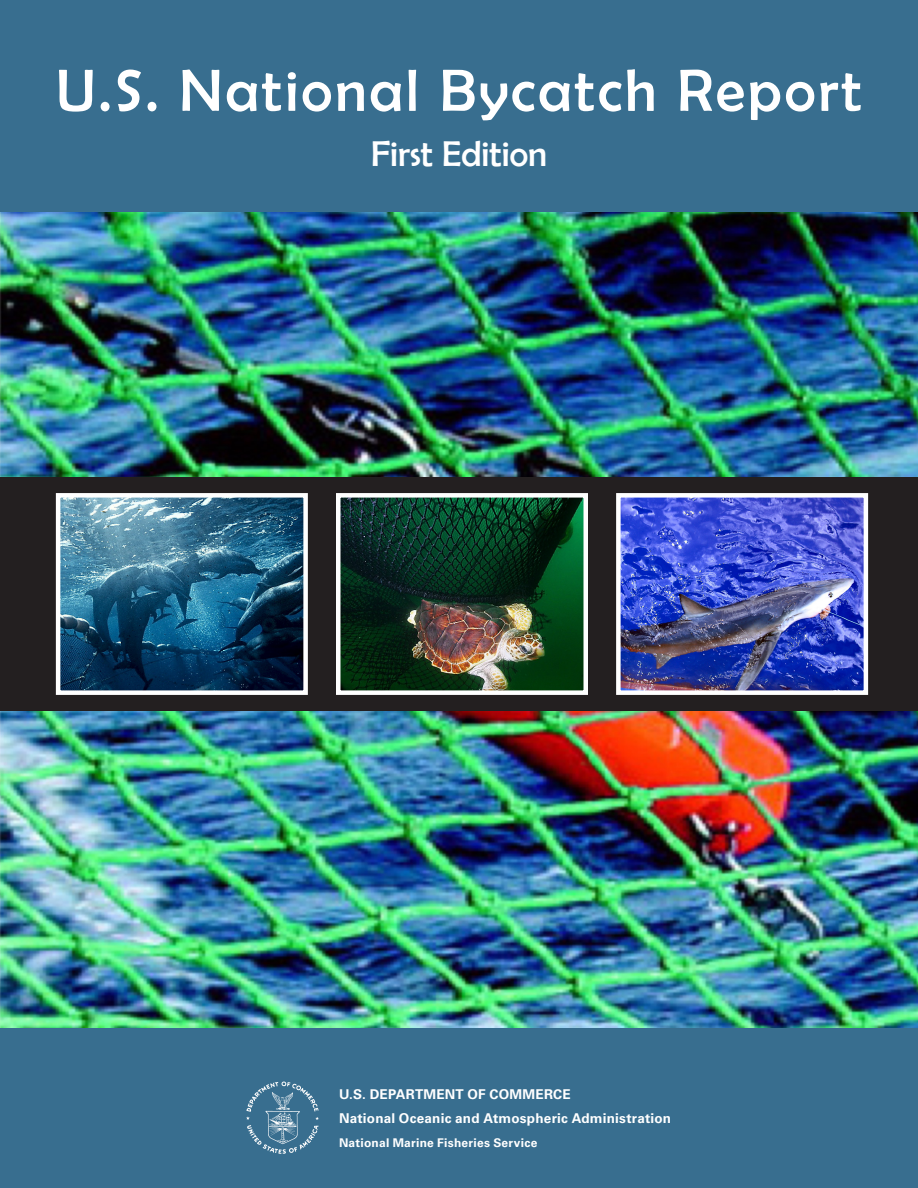
<style>
.page{position:relative;width:918px;height:1188px;background:#fff}
.page>*{position:absolute;margin:0;border:0;box-sizing:border-box;transform-origin:0 0}
.t1{font:60px "Berlin Sans FB";letter-spacing:.05em;color:#fff}
.t2{font:36px "Berlin Sans FB";color:#fff}
.t3{font:700 13.5px "Univers";letter-spacing:.015em;color:#fff}
.t4{font:700 12px "Univers";letter-spacing:.02em;color:#fff}
</style>
<div class="page">
<img style="left:0;top:212px;width:918px;height:817px">
<div style="left:4px;top:481px;width:910px;height:226px;background:#231f20"></div>
<div style="left:0;top:477px;width:918px;height:234px;border:8px solid #231f20"></div>
<img style="left:61px;top:498px;width:242px;height:192px">
<div style="left:56px;top:493px;width:252px;height:202px;border:4px solid #fff"></div>
<div style="left:0;top:0;width:918px;height:212px;background:#386e8f"></div>
<div style="left:0;top:1029px;width:918px;height:159px;background:#386e8f"></div>
<svg style="left:275px;top:1082px;width:11px;height:4px"></svg>
<img style="left:341px;top:498px;width:242px;height:192px">
<div style="left:336px;top:493px;width:252px;height:202px;border:4px solid #fff"></div>
<img style="left:621px;top:498px;width:242px;height:192px">
<div style="left:616px;top:493px;width:252px;height:202px;border:4px solid #fff"></div>
<p class="t1" style="left:56px;top:57px;width:807px">U.S. National Bycatch Report</p>
<p class="t2" style="left:371px;top:133px;width:177px">First Edition</p>
<p class="t3" style="left:339px;top:1086px;width:233px">U.S. DEPARTMENT OF COMMERCE</p>
<p class="t3" style="left:339px;top:1110px;width:334px">National Oceanic and Atmospheric Administration</p>
<p class="t4" style="left:339px;top:1136px;width:200px">National Marine Fisheries Service</p>
</div>
